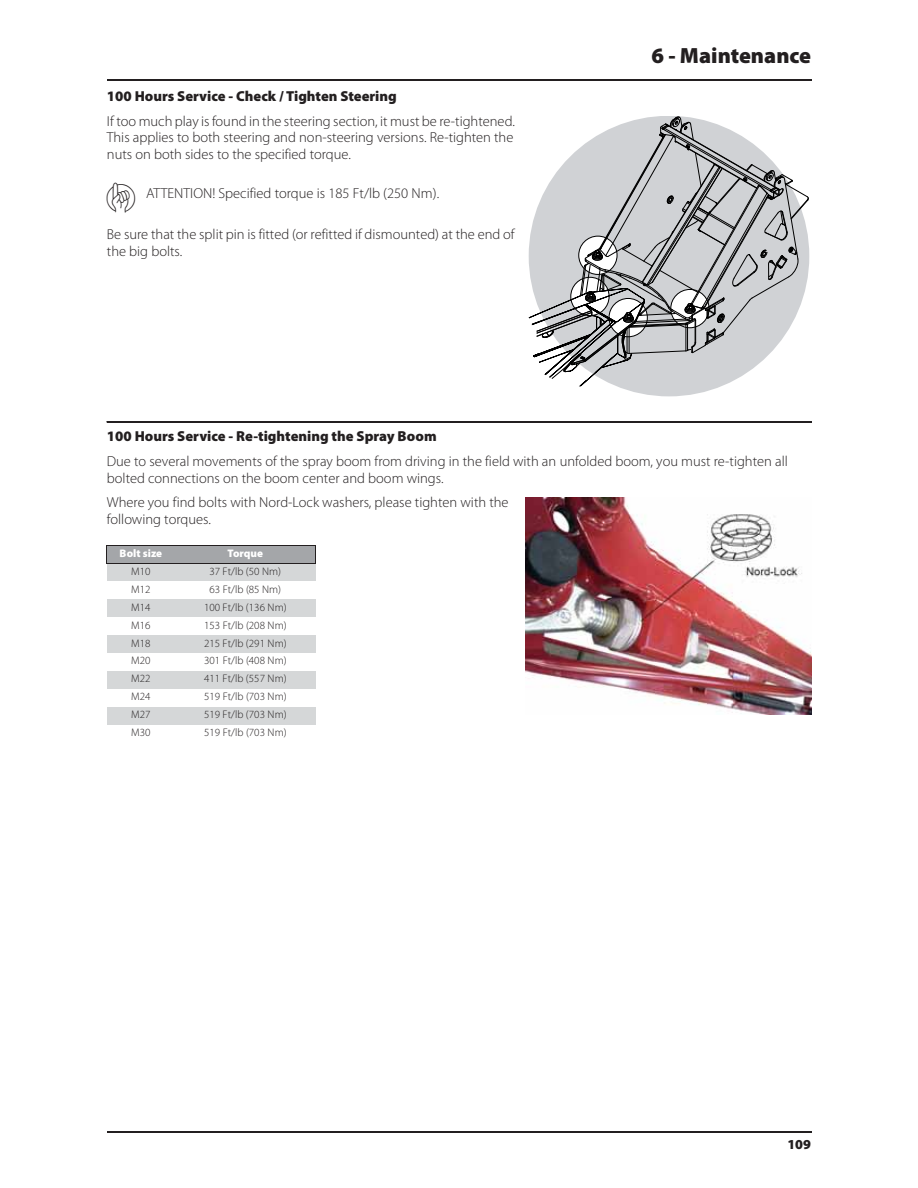
<style>
.page{position:relative;width:918px;height:1188px;background:#fff}
.page>*{position:absolute;margin:0;border:0;box-sizing:border-box;transform-origin:0 0}
.t1{font:900 22.05px "Myriad Pro";color:#231f20}
.t2{font:300 14.55px/16.5px "Myriad Pro";color:#231f20}
.t3{font:900 14.55px "Myriad Pro";color:#231f20}
.t4{font:900 13.8px "Myriad Pro";color:#231f20}
.t5{font:300 10.95px "Myriad Pro";letter-spacing:.005em;color:#231f20}
.t6{font:900 10.95px "Myriad Pro";color:#fff}
</style>
<div class="page">
<hr style="left:107px;top:79px;width:704px;height:1px;background:#231f20">
<hr style="left:107px;top:1131px;width:704px;height:2px;background:#231f20">
<hr style="left:107px;top:421px;width:704px;height:1px;background:#231f20">
<div style="left:107px;top:545px;width:72px;height:18px;background:#a4a6a9"></div>
<div style="left:179px;top:545px;width:137px;height:18px;background:#a4a6a9"></div>
<div style="left:107px;top:563px;width:72px;height:18px;background:#d5d7d8"></div>
<div style="left:179px;top:563px;width:137px;height:18px;background:#d5d7d8"></div>
<div style="left:107px;top:599px;width:72px;height:18px;background:#d5d7d8"></div>
<div style="left:179px;top:599px;width:137px;height:18px;background:#d5d7d8"></div>
<div style="left:107px;top:635px;width:72px;height:18px;background:#d5d7d8"></div>
<div style="left:179px;top:635px;width:137px;height:18px;background:#d5d7d8"></div>
<div style="left:107px;top:671px;width:72px;height:18px;background:#d5d7d8"></div>
<div style="left:179px;top:671px;width:137px;height:18px;background:#d5d7d8"></div>
<div style="left:107px;top:707px;width:72px;height:18px;background:#d5d7d8"></div>
<div style="left:179px;top:707px;width:137px;height:18px;background:#d5d7d8"></div>
<hr style="left:107px;top:545px;width:209px;height:1px;background:#231f20">
<hr style="left:107px;top:563px;width:209px;height:1px;background:#231f20">
<svg style="left:528px;top:116px;width:281px;height:271px"></svg>
<img style="left:526px;top:498px;width:285px;height:217px">
<p class="t3" style="left:107px;top:91px;width:291px">100 Hours Service - Check / Tighten Steering</p>
<p class="t2" style="left:107px;top:114px;width:410px;text-align:justify">If too much play is found in the steering section, it must be re-tightened.<br>This applies to both steering and non-steering versions. Re-tighten the nuts on both sides to the specified torque.</p>
<p class="t2" style="left:146px;top:185px;width:295px">ATTENTION! Specified torque is 185 Ft/lb (250 Nm).</p>
<p class="t2" style="left:107px;top:227px;width:409px">Be sure that the split pin is fitted (or refitted if dismounted) at the end of the big bolts.</p>
<h1 class="t1" style="left:651px;top:47px;width:161px">6 - Maintenance</h1>
<p class="t3" style="left:107px;top:431px;width:331px">100 Hours Service - Re-tightening the Spray Boom</p>
<p class="t2" style="left:107px;top:454px;width:683px">Due to several movements of the spray boom from driving in the field with an unfolded boom, you must re-tighten all bolted connections on the boom center and boom wings.</p>
<p class="t2" style="left:107px;top:495px;width:403px">Where you find bolts with Nord-Lock washers, please tighten with the following torques.</p>
<p class="t6" style="left:120px;top:549px;width:44px">Bolt size</p>
<p class="t6" style="left:228px;top:549px;width:37px">Torque</p>
<p class="t5" style="left:131px;top:567px;width:21px">M10</p>
<p class="t5" style="left:210px;top:567px;width:73px">37 Ft/lb (50 Nm)</p>
<p class="t5" style="left:131px;top:585px;width:21px">M12</p>
<p class="t5" style="left:210px;top:585px;width:73px">63 Ft/lb (85 Nm)</p>
<p class="t5" style="left:131px;top:603px;width:21px">M14</p>
<p class="t5" style="left:204px;top:603px;width:84px">100 Ft/lb (136 Nm)</p>
<p class="t5" style="left:131px;top:621px;width:21px">M16</p>
<p class="t5" style="left:204px;top:621px;width:84px">153 Ft/lb (208 Nm)</p>
<p class="t5" style="left:131px;top:639px;width:21px">M18</p>
<p class="t5" style="left:204px;top:639px;width:84px">215 Ft/lb (291 Nm)</p>
<p class="t5" style="left:131px;top:657px;width:21px">M20</p>
<p class="t5" style="left:204px;top:657px;width:84px">301 Ft/lb (408 Nm)</p>
<p class="t5" style="left:131px;top:675px;width:21px">M22</p>
<p class="t5" style="left:204px;top:675px;width:84px">411 Ft/lb (557 Nm)</p>
<p class="t5" style="left:131px;top:693px;width:21px">M24</p>
<p class="t5" style="left:204px;top:693px;width:84px">519 Ft/lb (703 Nm)</p>
<p class="t5" style="left:131px;top:710px;width:21px">M27</p>
<p class="t5" style="left:204px;top:710px;width:84px">519 Ft/lb (703 Nm)</p>
<p class="t5" style="left:131px;top:728px;width:21px">M30</p>
<p class="t5" style="left:204px;top:728px;width:84px">519 Ft/lb (703 Nm)</p>
<p class="t4" style="left:787px;top:1139px;width:25px">109</p>
</div>
